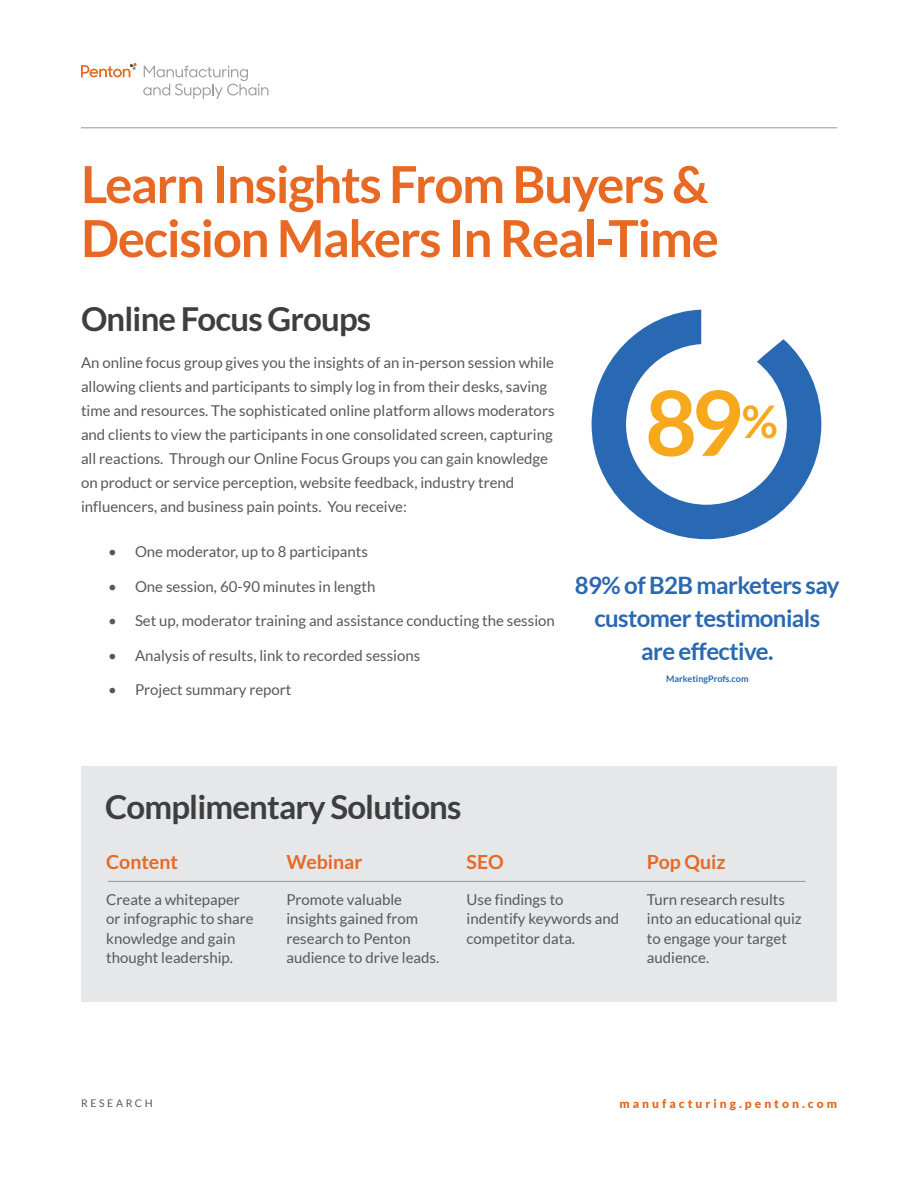
<style>
.page{position:relative;width:918px;height:1188px;background:#fff}
.page>*{position:absolute;margin:0;border:0;box-sizing:border-box;transform-origin:0 0}
.Heading_Three{font:700 90px "Lato";color:#f7a81c}
.Marketing_Headline{font:700 51px/54px "Lato";letter-spacing:-.025em;color:#e76924}
.Heading_ONe{font:700 33px "Lato";letter-spacing:-.025em;color:#3e3e3f}
.Heading_ONe-2{font:700 24px/33px "Lato";letter-spacing:-.025em;color:#2968b3;text-align:center}
.Paragraph_Style{font:700 19.5px "Lato";color:#e76924}
.Paragraph_Style-2{font:15px/19.5px "Lato";color:#57585a}
.t1{font:900 12px "Lato";letter-spacing:.25em;color:#e76924}
.t2{font:10.5px "Lato";letter-spacing:.25em;color:#57585a}
.Heading_ONe-3{font:700 9px "Lato";color:#2968b3}
</style>
<div class="page">
<hr style="left:81px;top:127px;width:756px;height:1px;background:#939598">
<svg style="left:81px;top:63px;width:56px;height:15px"></svg>
<svg style="left:143px;top:66px;width:125px;height:33px"></svg>
<svg style="left:592px;top:310px;width:229px;height:229px"></svg>
<div style="left:81px;top:766px;width:756px;height:236px;background:#e6e7e9"></div>
<hr style="left:108px;top:881px;width:698px;height:1px;background:#939598">
<p class="Marketing_Headline" style="left:81px;top:157px;width:639px">Learn Insights From Buyers &amp;<br>Decision Makers In Real-Time</p>
<p class="Heading_ONe" style="left:81px;top:300px;width:292px">Online Focus Groups</p>
<p class="Paragraph_Style-2" style="left:81px;top:351px;width:475px;line-height:24px">An online focus group gives you the insights of an in-person session while allowing clients and participants to simply log in from their desks, saving time and resources. The sophisticated online platform allows moderators and clients to view the participants in one consolidated screen, capturing all reactions. Through our Online Focus Groups you can gain knowledge on product or service perception, website feedback, industry trend influencers, and business pain points. You receive:</p>
<p class="Paragraph_Style-2" style="left:108px;top:542px;width:261px">• One moderator, up to 8 participants</p>
<p class="Paragraph_Style-2" style="left:108px;top:576px;width:269px">• One session, 60-90 minutes in length</p>
<p class="Paragraph_Style-2" style="left:108px;top:611px;width:448px">• Set up, moderator training and assistance conducting the session</p>
<p class="Paragraph_Style-2" style="left:108px;top:645px;width:314px">• Analysis of results, link to recorded sessions</p>
<p class="Paragraph_Style-2" style="left:108px;top:680px;width:185px">• Project summary report</p>
<p class="Heading_Three" style="left:645px;top:372px;width:134px">89<sup>%</sup></p>
<p class="Heading_ONe-2" style="left:575px;top:568px;width:266px">89% of B2B marketers say customer testimonials are effective.</p>
<p class="Heading_ONe-3" style="left:666px;top:674px;width:84px">MarketingProfs.com</p>
<p class="Heading_ONe" style="left:105px;top:788px;width:358px">Complimentary Solutions</p>
<p class="Paragraph_Style" style="left:106px;top:851px;width:73px">Content</p>
<p class="Paragraph_Style-2" style="left:106px;top:890px;width:149px">Create a whitepaper or infographic to share knowledge and gain thought leadership.</p>
<p class="Paragraph_Style" style="left:286px;top:851px;width:78px">Webinar</p>
<p class="Paragraph_Style-2" style="left:286px;top:890px;width:154px">Promote valuable insights gained from research to Penton audience to drive leads.</p>
<p class="Paragraph_Style" style="left:467px;top:851px;width:39px">SEO</p>
<p class="Paragraph_Style-2" style="left:467px;top:890px;width:154px">Use findings to indentify keywords and competitor data.</p>
<p class="Paragraph_Style" style="left:647px;top:851px;width:80px">Pop Quiz</p>
<p class="Paragraph_Style-2" style="left:647px;top:890px;width:156px">Turn research results into an educational quiz to engage your target audience.</p>
<p class="t2" style="left:81px;top:1097px;width:73px">RESEARCH</p>
<p class="t1" style="left:619px;top:1097px;width:219px">manufacturing.penton.com</p>
</div>
